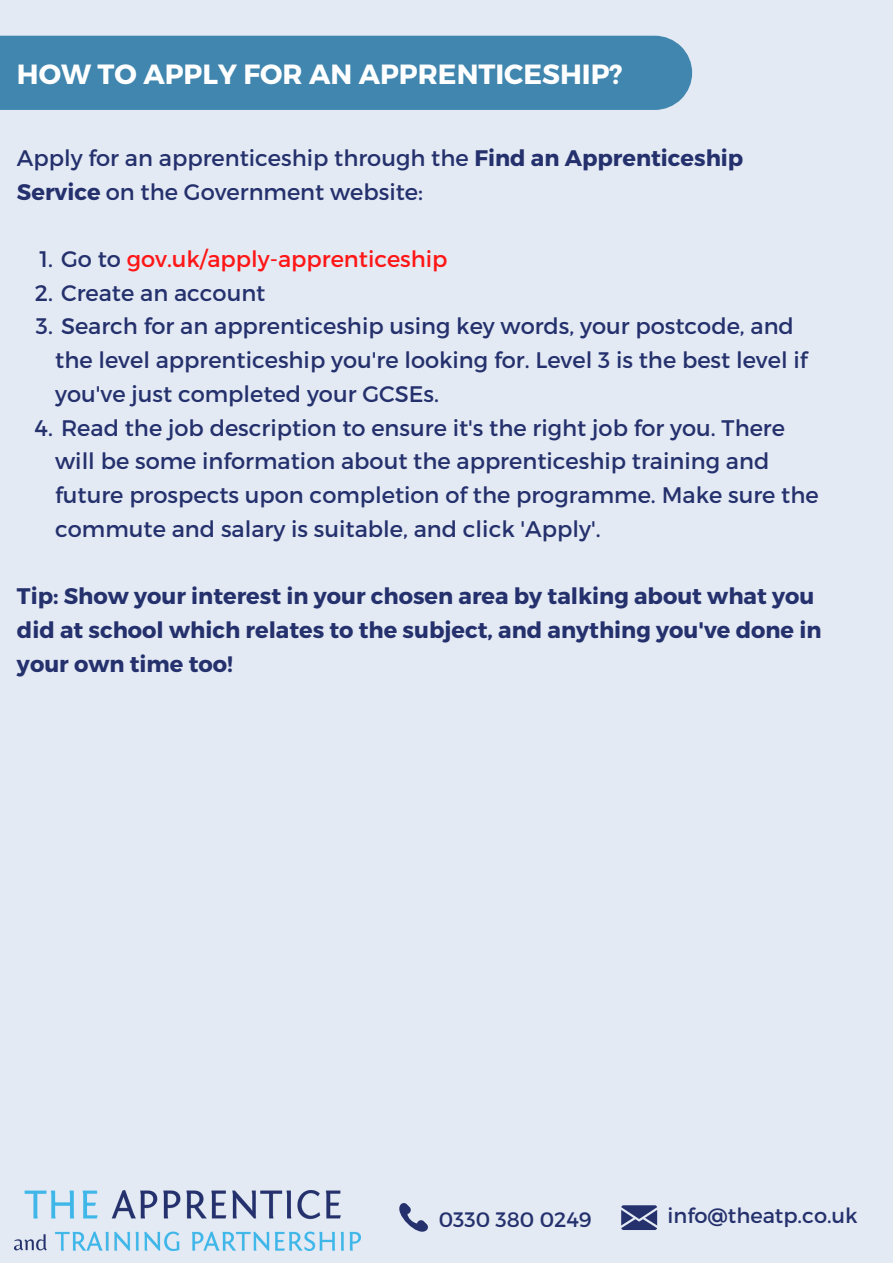
<style>
.page{position:relative;width:893px;height:1264px;background:#fff}
.page>*{position:absolute;margin:0;border:0;box-sizing:border-box;transform-origin:0 0}
.t1{font:700 27.75px "Montserrat";color:#fff}
.t2{font:22.5px/33.8px "Montserrat";color:#25316d}
.t3{font:700 22.5px/33.8px "Montserrat";color:#25316d}
.t4{font:22.5px "Montserrat";color:#ff1616}
.t5{font:20.85px "Montserrat";color:#25316d}
.s1{font-weight:700}
.s2{color:#25316d}
</style>
<div class="page">
<div style="left:0;top:0;width:892px;height:1262px;background:#e3eaf4"></div>
<div style="left:0;top:36px;width:692px;height:74px;background:#4086af"></div>
<img style="left:14px;top:1190px;width:346px;height:60px">
<svg style="left:399px;top:1203px;width:29px;height:29px"></svg>
<svg style="left:621px;top:1205px;width:36px;height:24px"></svg>
<p class="t1" style="left:17px;top:56px;width:607px">HOW TO APPLY FOR AN APPRENTICESHIP?</p>
<p class="t2" style="left:17px;top:140px;width:727px">Apply for an apprenticeship through the <span class="s1">Find an Apprenticeship<br>Service</span> on the Government website:</p>
<p class="t4" style="left:39px;top:244px;width:409px"><span class="s2">1. Go to</span> gov.uk/apply-apprenticeship</p>
<p class="t2" style="left:35px;top:275px;width:232px">2. Create an account</p>
<p class="t2" style="left:55px;top:308px;width:753px;text-indent:-19px">3. Search for an apprenticeship using key words, your postcode, and the level apprenticeship you're looking for. Level 3 is the best level if you've just completed your GCSEs.</p>
<p class="t2" style="left:55px;top:409px;width:764px;text-indent:-21px">4. Read the job description to ensure it's the right job for you. There will be some information about the apprenticeship training and future prospects upon completion of the programme. Make sure the commute and salary is suitable, and click 'Apply'.</p>
<p class="t3" style="left:17px;top:578px;width:806px">Tip: Show your interest in your chosen area by talking about what you did at school which relates to the subject, and anything you've done in your own time too!</p>
<p class="t5" style="left:438px;top:1205px;width:154px">0330 380 0249</p>
<p class="t5" style="left:667px;top:1201px;width:192px">info@theatp.co.uk</p>
</div>
